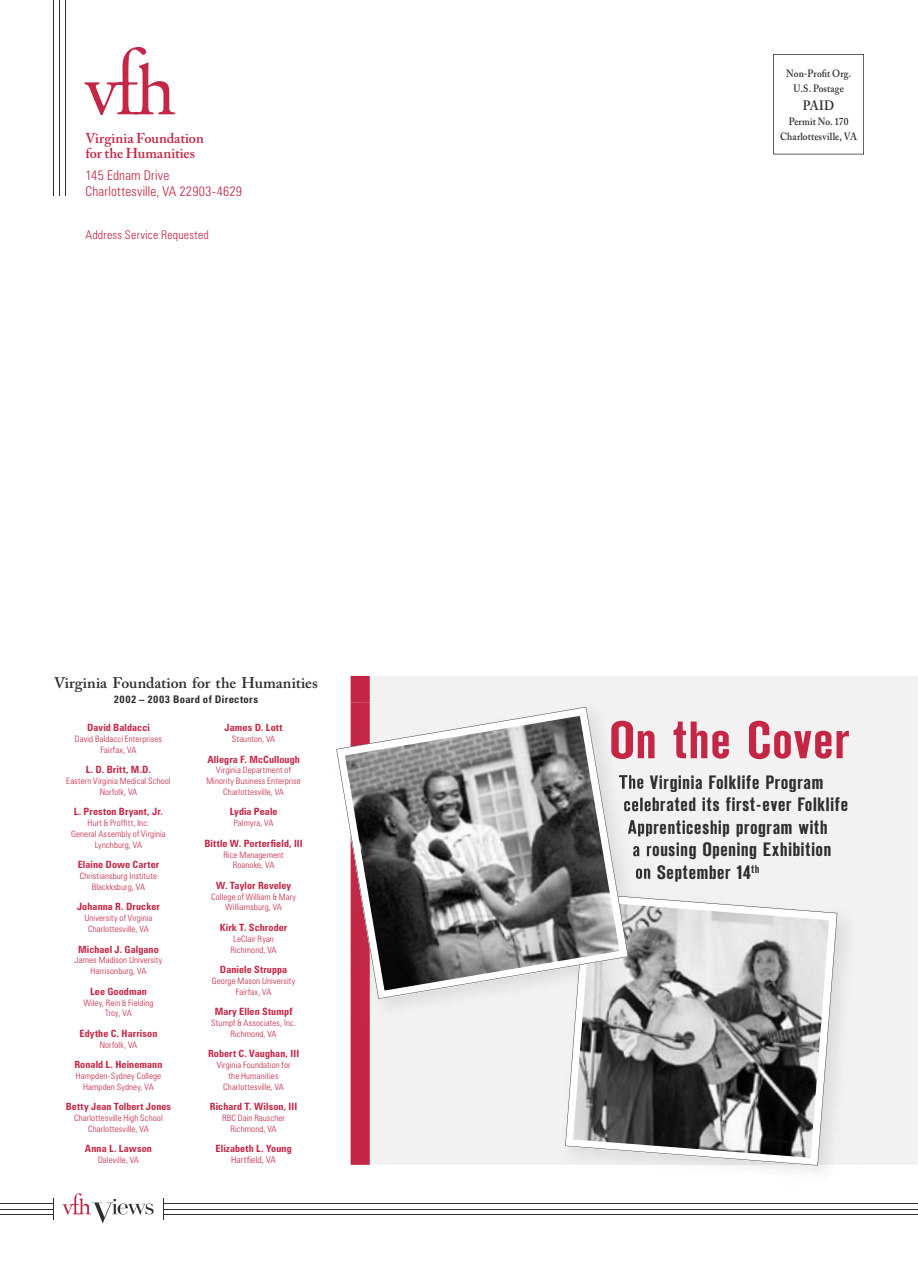
<style>
.page{position:relative;width:918px;height:1269px;background:#fff}
.page>*{position:absolute;margin:0;border:0;box-sizing:border-box;transform-origin:0 0}
.t1{font:48px "Tanek";color:#c42745;scale:1.1 1}
.t2{font:17.7px "Tanek";letter-spacing:.005em;color:#2e2e2d;scale:1.1 1}
.t3{font:600 15.3px "Adobe Caslon Pro";color:#2e2e2d}
.t4{font:600 14.25px/15px "Adobe Caslon Pro";letter-spacing:-.005em;color:#c42745}
.t5{font:300 condensed 13.5px/15.8px "Zurich BT";letter-spacing:.015em;color:#c42745}
.t6{font:600 13.5px "Adobe Caslon Pro";color:#2e2e2d;scale:.9 1}
.t7{font:300 condensed 12px "Zurich BT";letter-spacing:.015em;color:#c42745}
.t8{font:600 10.5px/15px "Adobe Caslon Pro";letter-spacing:.01em;color:#2e2e2d;text-align:center;scale:.9 1}
.t9{font:700 condensed 10.5px "Zurich BT";letter-spacing:.035em;color:#2e2e2d}
.t10{font:700 condensed 10.05px "Zurich BT";letter-spacing:.01em;color:#c42745}
.t11{font:300 condensed 9.45px "Zurich BT";letter-spacing:.015em;color:#c42745}
.t12{font:300 condensed 8.85px/10.8px "Zurich BT";letter-spacing:.015em;color:#c42745;text-align:center}
</style>
<div class="page">
<div style="left:370px;top:676px;width:547px;height:489px;background:#f1f2f1"></div>
<hr style="left:773px;top:54px;width:1px;height:100px;background:#2e2e2d">
<hr style="left:774px;top:154px;width:90px;height:1px;background:#2e2e2d">
<hr style="left:863px;top:54px;width:1px;height:100px;background:#2e2e2d">
<hr style="left:774px;top:54px;width:90px;height:1px;background:#2e2e2d">
<hr style="left:0;top:1204px;width:54px;height:1px;background:#2e2e2d">
<hr style="left:0;top:1209px;width:54px;height:1px;background:#2e2e2d">
<hr style="left:0;top:1214px;width:54px;height:1px;background:#2e2e2d">
<svg style="left:163px;top:1198px;width:1px;height:22px"></svg>
<hr style="left:164px;top:1204px;width:754px;height:1px;background:#2e2e2d">
<hr style="left:164px;top:1209px;width:754px;height:1px;background:#2e2e2d">
<hr style="left:164px;top:1214px;width:754px;height:1px;background:#2e2e2d">
<div style="left:648px;top:775px;width:176px;height:17px;background:#f1f2f1"></div>
<div style="left:648px;top:797px;width:201px;height:14px;background:#f1f2f1"></div>
<div style="left:648px;top:820px;width:180px;height:17px;background:#f1f2f1"></div>
<div style="left:648px;top:842px;width:184px;height:17px;background:#f1f2f1"></div>
<div style="left:648px;top:865px;width:103px;height:16px;background:#f1f2f1"></div>
<div style="left:648px;top:721px;width:201px;height:38px;background:#f1f2f1"></div>
<div style="left:351px;top:676px;width:19px;height:489px;background:#c42745"></div>
<div style="left:370px;top:702px;width:278px;height:187px;background:#f2f2f2"></div>
<img style="left:628px;top:775px;width:20px;height:17px">
<img style="left:628px;top:797px;width:20px;height:14px">
<img style="left:628px;top:820px;width:20px;height:17px">
<img style="left:633px;top:842px;width:15px;height:17px">
<img style="left:636px;top:865px;width:12px;height:16px">
<img style="left:628px;top:721px;width:20px;height:38px">
<img style="left:350px;top:702px;width:20px;height:317px">
<img style="left:370px;top:999px;width:190px;height:20px">
<img style="left:560px;top:889px;width:297px;height:282px">
<svg style="left:565px;top:893px;width:272px;height:273px"></svg>
<svg style="left:336px;top:707px;width:292px;height:292px"></svg>
<hr style="left:54px;top:0;width:1px;height:196px;background:#2e2e2d">
<hr style="left:60px;top:0;width:1px;height:196px;background:#2e2e2d">
<hr style="left:65px;top:0;width:1px;height:196px;background:#2e2e2d">
<svg style="left:62px;top:1193px;width:92px;height:30px"></svg>
<svg style="left:84px;top:47px;width:91px;height:68px"></svg>
<h3 class="t4" style="left:86px;top:130px;width:120px">Virginia Foundation for the Humanities</h3>
<h3 class="t5" style="left:86px;top:167px;width:158px">145 Ednam Drive<br>Charlottesville, VA 22903-4629</h3>
<h3 class="t7" style="left:86px;top:227px;width:125px">Address Service Requested</h3>
<h3 class="t3" style="left:54px;top:673px;width:266px">Virginia Foundation for the Humanities</h3>
<p class="t9" style="left:114px;top:692px;width:146px">2002 – 2003 Board of Directors</p>
<p class="t10" style="left:87px;top:722px;width:64px">David Baldacci</p>
<p class="t12" style="left:75px;top:733px;width:89px">David Baldacci Enterprises<br>Fairfax, VA</p>
<p class="t10" style="left:86px;top:764px;width:67px">L. D. Britt, M.D.</p>
<p class="t12" style="left:66px;top:776px;width:106px">Eastern Virginia Medical School<br>Norfolk, VA</p>
<p class="t10" style="left:74px;top:806px;width:91px">L. Preston Bryant, Jr.</p>
<p class="t12" style="left:71px;top:818px;width:96px">Hurt &amp; Proffitt, Inc.<br>General Assembly of Virginia<br>Lynchburg, VA</p>
<p class="t10" style="left:78px;top:859px;width:83px">Elaine Dowe Carter</p>
<p class="t12" style="left:80px;top:871px;width:79px">Christiansburg Institute<br>Blackksburg, VA</p>
<p class="t10" style="left:77px;top:901px;width:84px">Johanna R. Drucker</p>
<p class="t12" style="left:85px;top:913px;width:69px">University of Virginia<br>Charlottesville, VA</p>
<p class="t10" style="left:78px;top:943px;width:82px">Michael J. Galgano</p>
<p class="t12" style="left:75px;top:955px;width:89px">James Madison University<br>Harrisonburg, VA</p>
<p class="t10" style="left:90px;top:985px;width:58px">Lee Goodman</p>
<p class="t12" style="left:83px;top:997px;width:72px">Wiley, Rein &amp; Fielding<br>Troy, VA</p>
<p class="t10" style="left:79px;top:1027px;width:79px">Edythe C. Harrison</p>
<p class="t12" style="left:100px;top:1039px;width:39px">Norfolk, VA</p>
<p class="t10" style="left:74px;top:1058px;width:90px">Ronald L. Heinemann</p>
<p class="t12" style="left:76px;top:1070px;width:87px">Hampden-Sydney College<br>Hampden Sydney, VA</p>
<p class="t10" style="left:66px;top:1101px;width:107px">Betty Jean Tolbert Jones</p>
<p class="t12" style="left:74px;top:1112px;width:90px">Charlottesville High School<br>Charlottesville, VA</p>
<p class="t10" style="left:85px;top:1143px;width:69px">Anna L. Lawson</p>
<p class="t12" style="left:98px;top:1155px;width:42px">Daleville, VA</p>
<p class="t10" style="left:225px;top:722px;width:60px">James D. Lott</p>
<p class="t12" style="left:232px;top:733px;width:45px">Staunton, VA</p>
<p class="t10" style="left:207px;top:753px;width:94px">Allegra F. McCullough</p>
<p class="t12" style="left:206px;top:765px;width:96px">Virginia Department of<br>Minority Business Enterprise<br>Charlottesville, VA</p>
<p class="t10" style="left:230px;top:806px;width:49px">Lydia Peale</p>
<p class="t12" style="left:234px;top:818px;width:41px">Palmyra, VA</p>
<p class="t10" style="left:204px;top:837px;width:100px">Bittle W. Porterfield, III</p>
<p class="t12" style="left:223px;top:849px;width:62px">Rice Management<br>Roanoke, VA</p>
<p class="t10" style="left:216px;top:879px;width:77px">W. Taylor Reveley</p>
<p class="t12" style="left:211px;top:891px;width:86px">College of William &amp; Mary<br>Williamsburg, VA</p>
<p class="t10" style="left:220px;top:921px;width:69px">Kirk T. Schroder</p>
<p class="t12" style="left:231px;top:933px;width:48px">LeClair Ryan<br>Richmond, VA</p>
<p class="t10" style="left:220px;top:963px;width:69px">Daniele Struppa</p>
<p class="t12" style="left:212px;top:975px;width:85px">George Mason University<br>Fairfax, VA</p>
<p class="t10" style="left:215px;top:1006px;width:79px">Mary Ellen Stumpf</p>
<p class="t12" style="left:211px;top:1017px;width:86px">Stumpf &amp; Associates, Inc.<br>Richmond, VA</p>
<p class="t10" style="left:208px;top:1048px;width:93px">Robert C. Vaughan, III</p>
<p class="t12" style="left:217px;top:1060px;width:75px">Virginia Foundation for the Humanities<br>Charlottesville, VA</p>
<p class="t10" style="left:210px;top:1101px;width:89px">Richard T. Wilson, III</p>
<p class="t12" style="left:222px;top:1112px;width:64px">RBC Dain Rauscher<br>Richmond, VA</p>
<p class="t10" style="left:216px;top:1143px;width:78px">Elizabeth L. Young</p>
<p class="t11" style="left:231px;top:1154px;width:46px">Hartfield, VA</p>
<p class="t8" style="left:786px;top:65px;width:73px">Non-Profit Org.<br>U.S. Postage</p>
<h3 class="t6" style="left:803px;top:97px;width:37px">PAID</h3>
<p class="t8" style="left:780px;top:113px;width:87px">Permit No. 170<br>Charlottesville, VA</p>
<h1 class="t1" style="left:609px;top:717px;width:220px">On the Cover</h1>
<h2 class="t2" style="left:619px;top:773px;width:188px">The Virginia Folklife Program</h2>
<h2 class="t2" style="left:623px;top:796px;width:206px">celebrated its first-ever Folklife</h2>
<h2 class="t2" style="left:628px;top:818px;width:184px">Apprenticeship program with</h2>
<h2 class="t2" style="left:632px;top:841px;width:183px">a rousing Opening Exhibition</h2>
<h2 class="t2" style="left:635px;top:863px;width:115px">on September 14<sup>th</sup></h2>
</div>
